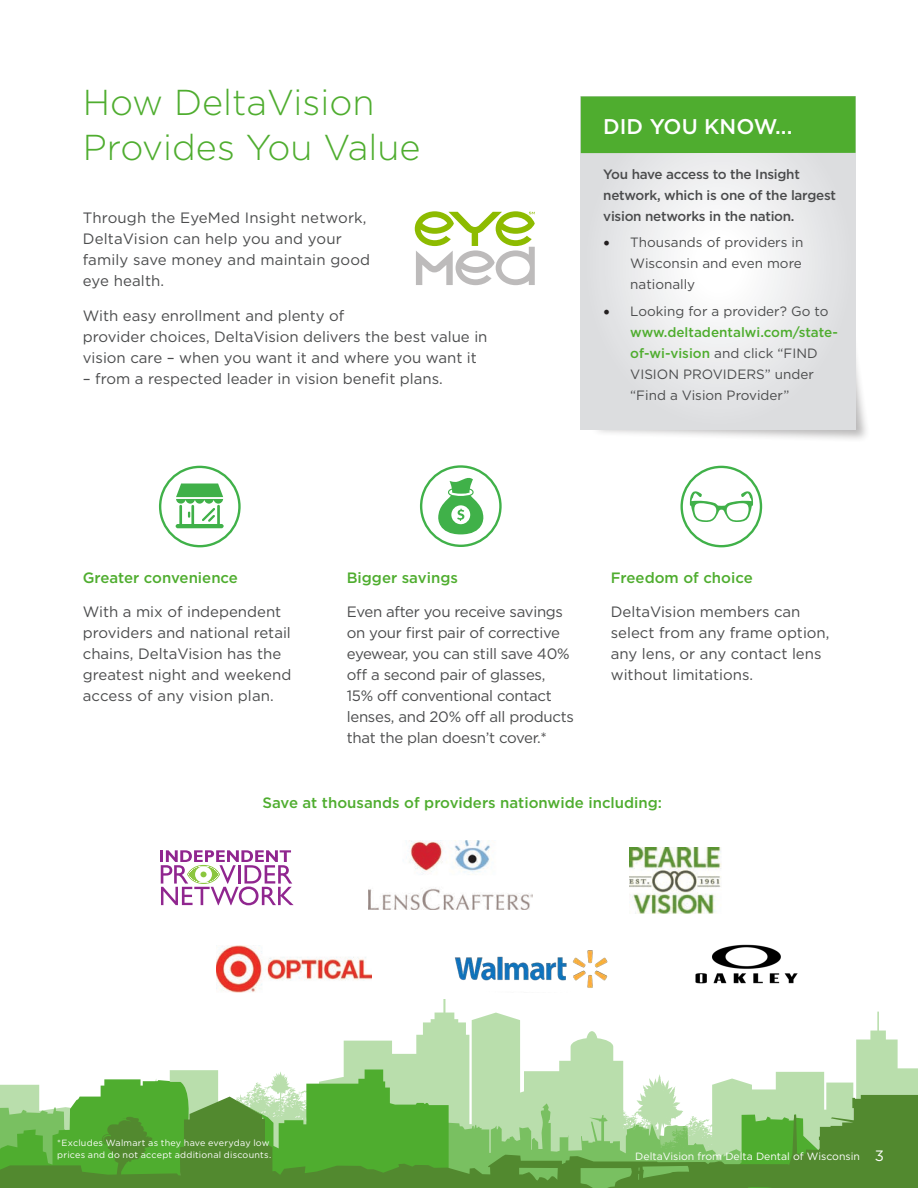
<style>
.page{position:relative;width:918px;height:1188px;background:#fff}
.page>*{position:absolute;margin:0;border:0;box-sizing:border-box;transform-origin:0 0}
.t1{font:300 36px/45px "Gotham";color:#4fad2f}
.t2{font:500 21.3px "Gotham";color:#fff}
.Text_10_65_Black{font:15px/21px "Gotham";color:#4b4c4d}
.Text_10_65_Black-2{font:15px/21px "Gotham";letter-spacing:-.02em;color:#4b4c4d}
.Text_10_65_Black-3{font:500 15px "Gotham";color:#4fad2f}
.Subhead_12pt{font:500 15px "Gotham";color:#4fad2f}
.t3{font:15px "Gotham";color:#fff}
.t4{font:13.5px/21px "Gotham";color:#4b4c4d;text-align:justify}
.t5{font:500 13.5px/21px "Gotham";letter-spacing:-.02em;color:#4b4c4d}
.t6{font:10.5px "Gotham";color:#fff}
.footnote{font:9px/12px "Gotham";letter-spacing:.025em;color:#fff}
.s1{font-family:"Minion Pro";font-size:18px;color:#231f20}
.s2{font-weight:500;color:#4fad2f}
</style>
<div class="page">
<svg style="left:343px;top:999px;width:575px;height:77px"></svg>
<svg style="left:169px;top:1070px;width:651px;height:6px;fill:#b9deac"></svg>
<svg style="left:0;top:1076px;width:918px;height:112px;background:#7db765"></svg>
<svg style="left:146px;top:1138px;width:7px;height:10px"></svg>
<svg style="left:130px;top:1159px;width:7px;height:4px"></svg>
<div style="left:420px;top:465px;width:82px;height:82px;border:2px solid #40b149;border-radius:50%"></div>
<svg style="left:438px;top:475px;width:46px;height:59px"></svg>
<div style="left:159px;top:465px;width:82px;height:83px;border:2px solid #40b149;border-radius:50%"></div>
<svg style="left:176px;top:484px;width:48px;height:44px"></svg>
<div style="left:680px;top:465px;width:82px;height:83px;border:2px solid #40b149;border-radius:50%"></div>
<svg style="left:690px;top:491px;width:63px;height:31px"></svg>
<div style="left:590px;top:240px;width:280px;height:203px;background:#231f20;opacity:.32"></div>
<svg style="left:581px;top:153px;width:275px;height:277px"></svg>
<div style="left:581px;top:96px;width:275px;height:57px;background:#4fad2f"></div>
<img style="left:369px;top:841px;width:164px;height:69px">
<img style="left:629px;top:848px;width:92px;height:66px">
<img style="left:216px;top:946px;width:155px;height:46px">
<svg style="left:160px;top:850px;width:134px;height:55px"></svg>
<svg style="left:415px;top:211px;width:120px;height:74px"></svg>
<img style="left:455px;top:950px;width:153px;height:38px">
<img style="left:695px;top:944px;width:103px;height:40px">
<p class="t1" style="left:83px;top:78px;width:339px">How DeltaVision<br>Provides You Value</p>
<p class="Text_10_65_Black" style="left:83px;top:207px;width:289px">Through the EyeMed Insight network,<br>DeltaVision can help you and your family save money and maintain good eye health.</p>
<p class="Text_10_65_Black" style="left:83px;top:305px;width:406px">With easy enrollment and plenty of<br>provider choices, DeltaVision delivers the best value in vision care – when you want it and where you want it</p>
<p class="Text_10_65_Black" style="left:83px;top:368px;width:362px">– from a respected leader in vision benefit plans.</p>
<p class="t2" style="left:603px;top:112px;width:191px">DID YOU KNOW...</p>
<p class="t5" style="left:603px;top:164px;width:234px">You have access to the Insight network, which is one of the largest vision networks in the nation.</p>
<p class="t4" style="left:630px;top:231px;width:175px;text-indent:-27px"><span class="s1">•</span> Thousands of providers in Wisconsin and even more nationally</p>
<p class="t4" style="left:630px;top:301px;width:209px;text-align:left;text-indent:-27px"><span class="s1">•</span> Looking for a provider? Go to <span class="s2">www.deltadentalwi.com/state&shy;of-wi-vision</span> and click “FIND<br>VISION PROVIDERS” under “Find a Vision Provider”</p>
<p class="Text_10_65_Black-3" style="left:83px;top:567px;width:157px">Greater convenience</p>
<p class="Text_10_65_Black" style="left:83px;top:601px;width:210px">With a mix of independent providers and national retail chains, DeltaVision has the greatest night and weekend access of any vision plan.</p>
<p class="Text_10_65_Black-3" style="left:347px;top:567px;width:113px">Bigger savings</p>
<p class="Text_10_65_Black-2" style="left:347px;top:601px;width:229px">Even after you receive savings on your first pair of corrective eyewear, you can still save 40% off a second pair of glasses,<br>15% off conventional contact lenses, and 20% off all products that the plan doesn’t cover.*</p>
<p class="Text_10_65_Black-3" style="left:611px;top:567px;width:143px">Freedom of choice</p>
<p class="Text_10_65_Black" style="left:611px;top:601px;width:220px">DeltaVision members can select from any frame option, any lens, or any contact lens without limitations.</p>
<p class="Subhead_12pt" style="left:262px;top:793px;width:401px">Save at thousands of providers nationwide including:</p>
<p class="footnote" style="left:57px;top:1136px;width:215px">*Excludes Walmart as they have everyday low prices and do not accept additional discounts.</p>
<p class="t6" style="left:635px;top:1149px;width:226px">DeltaVision from Delta Dental of Wisconsin</p>
<p class="t3" style="left:875px;top:1146px;width:11px">3</p>
</div>
